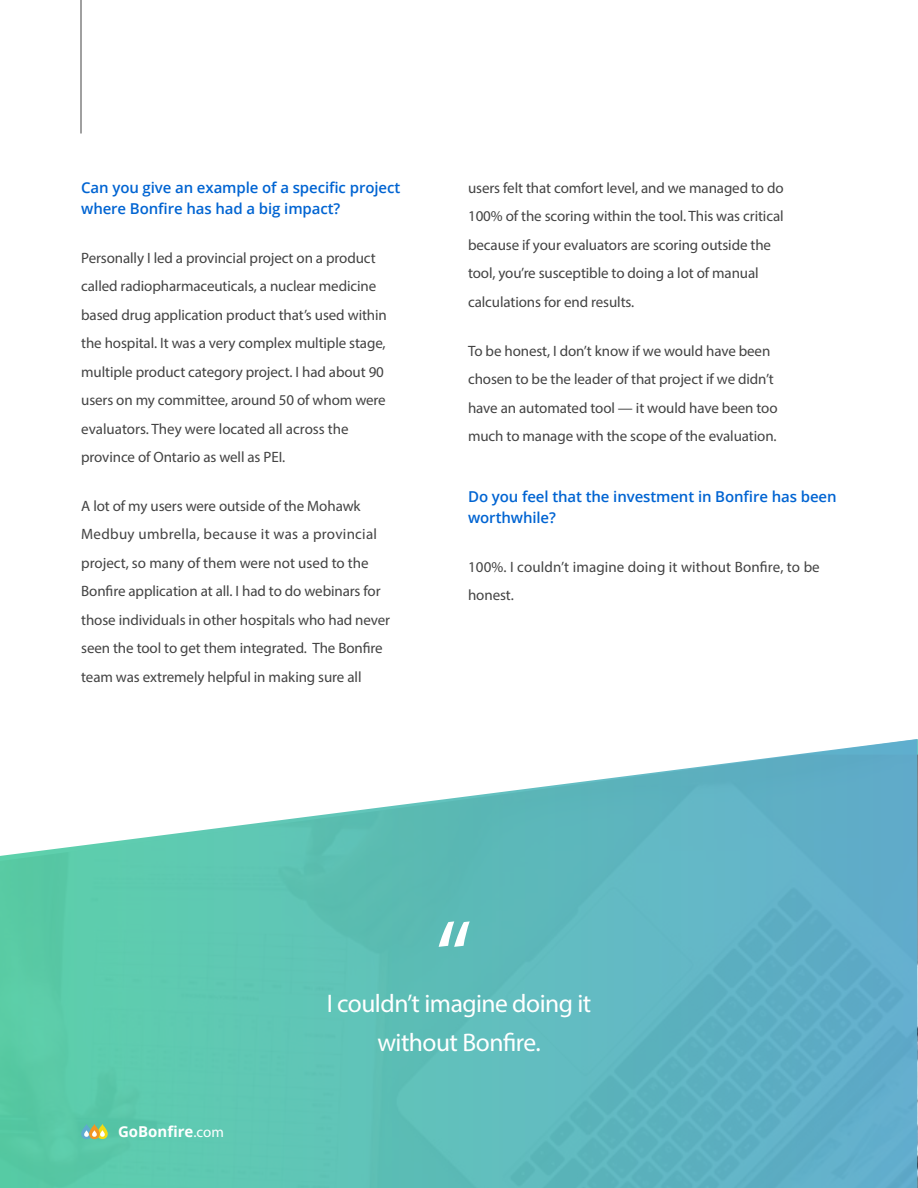
<style>
.page{position:relative;width:918px;height:1188px;background:#fff}
.page>*{position:absolute;margin:0;border:0;box-sizing:border-box;transform-origin:0 0}
.t1{font:104.1px "Myriad Pro";color:#fff}
.t2{font:25.5px/39.9px "Myriad Pro";letter-spacing:-.02em;color:#fff;text-align:center}
.t3{font:15px/28.5px "Myriad Pro";letter-spacing:-.005em;color:#434343}
.t4{font:600 15px/21px "Open Sans";letter-spacing:-.005em;color:#0064d2}
.t5{font:700 15px "Open Sans";color:#fff}
.s1{font-family:"Myriad Pro";font-weight:400}
</style>
<div class="page">
<hr style="left:81px;top:0;width:1px;height:134px;background:#424242">
<svg style="left:0;top:739px;width:917px;height:449px;background:#73c4c3"></svg>
<svg style="left:81px;top:1124px;width:27px;height:15px"></svg>
<p class="t4" style="left:81px;top:177px;width:321px">Can you give an example of a specific project where Bonfire has had a big impact?</p>
<p class="t3" style="left:81px;top:243px;width:307px">Personally I led a provincial project on a product called radiopharmaceuticals, a nuclear medicine based drug application product that’s used within the hospital. It was a very complex multiple stage, multiple product category project. I had about 90 users on my committee, around 50 of whom were evaluators. They were located all across the province of Ontario as well as PEI.</p>
<p class="t3" style="left:81px;top:491px;width:311px">A lot of my users were outside of the Mohawk Medbuy umbrella, because it was a provincial project, so many of them were not used to the Bonfire application at all. I had to do webinars for those individuals in other hospitals who had never seen the tool to get them integrated. The Bonfire team was extremely helpful in making sure all</p>
<p class="t3" style="left:468px;top:173px;width:317px">users felt that comfort level, and we managed to do 100% of the scoring within the tool. This was critical because if your evaluators are scoring outside the tool, you’re susceptible to doing a lot of manual calculations for end results.</p>
<p class="t3" style="left:468px;top:336px;width:311px">To be honest, I don’t know if we would have been chosen to be the leader of that project if we didn’t have an automated tool — it would have been too much to manage with the scope of the evaluation.</p>
<p class="t4" style="left:468px;top:486px;width:370px">Do you feel that the investment in Bonfire has been worthwhile?</p>
<p class="t3" style="left:468px;top:552px;width:353px">100%. I couldn’t imagine doing it without Bonfire, to be honest.</p>
<h1 class="t1" style="left:435px;top:894px;width:38px">“</h1>
<p class="t5" style="left:118px;top:1121px;width:107px">GoBonfire<span class="s1">.com</span></p>
<h2 class="t2" style="left:327px;top:983px;width:266px">I couldn’t imagine doing it without Bonfire.</h2>
</div>
